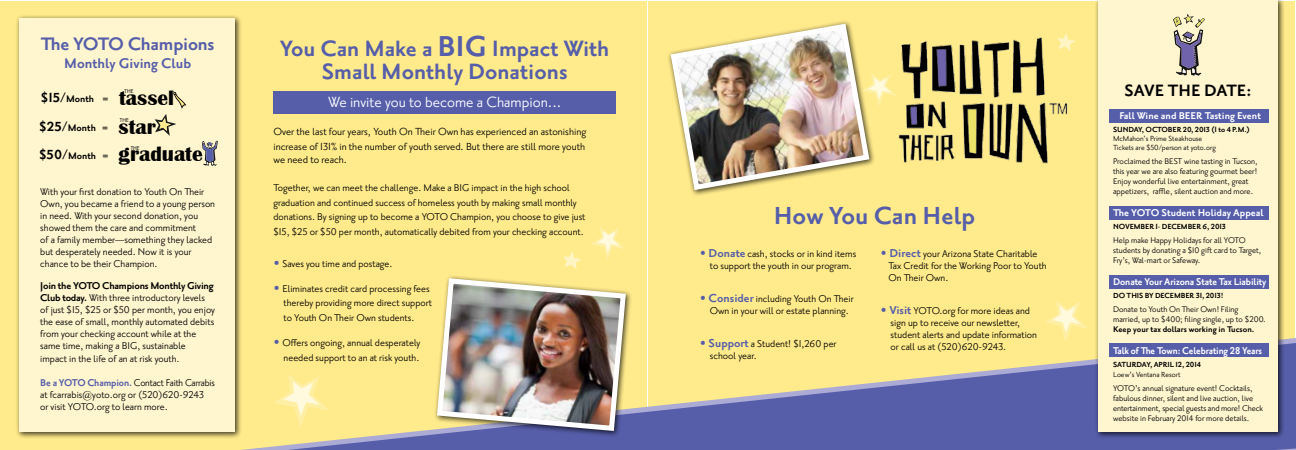
<style>
.page{position:relative;width:1296px;height:450px;background:#fff}
.page>*{position:absolute;margin:0;border:0;box-sizing:border-box;transform-origin:0 0}
.t1{font:700 30px "Priori San";color:#565eaa}
.t2{font:700 27px/23px "Priori San";color:#565eaa;text-align:center}
.t3{font:700 22px "Priori San";letter-spacing:-.01em;color:#565eaa}
.t4{font:700 21.3px "Britannic";color:#000}
.t5{font:700 20px "Priori San";color:#000}
.t6{font:18px "Priori San";color:#fff}
.t7{font:700 17px "Priori San";color:#565eaa}
.t8{font:12.5px/15px "Priori San";color:#000}
.t9{font:12px/12px "Priori San";color:#000}
.t10{font:12px/12px "Priori San";color:#000;scale:.96 1}
.t11{font:700 12px "Priori San";letter-spacing:-.01em;color:#fff}
.t12{font:700 12px "Priori San";letter-spacing:-.01em;color:#fff;scale:.95 1}
.t13{font:700 12px "Priori San";letter-spacing:-.01em;color:#fff;scale:.93 1}
.t14{font:700 12px "Priori San";color:#000}
.t15{font:700 12px "Priori San";color:#565eaa;scale:.96 1}
.t16{font:700 11.7px "Priori San";color:#000}
.t17{font:10px/10px "Priori San";color:#000}
.t18{font:700 10px "Priori San";color:#000}
.t19{font:700 9px "Priori San";letter-spacing:-.01em;color:#000}
.t20{font:9px/9px "Priori San";color:#000}
.t21{font:5.2px "Futura Std";color:#000}
.s1{font-size:16px}
.s2{font-weight:700}
.s3{font-weight:700;color:#565eaa}
.s4{font-size:35px}
.s5{color:#565eaa}
.s6{font-weight:700;font-size:14px;color:#565eaa}
</style>
<div class="page">
<div style="left:0;top:1px;width:647px;height:449px;background:#ffeb8b"></div>
<div style="left:15px;top:14px;width:227px;height:425px;background:#000;opacity:.75"></div>
<div style="left:19px;top:18px;width:216px;height:414px;background:#fff5cf"></div>
<div style="left:648px;top:1px;width:647px;height:449px;background:#ffeb8b"></div>
<svg style="left:79px;top:331px;width:1217px;height:119px"></svg>
<div style="left:1094px;top:0;width:191px;height:439px;background:#000;opacity:.75"></div>
<div style="left:1098px;top:0;width:180px;height:432px;background:#fff5cf"></div>
<div style="left:1109px;top:109px;width:159px;height:13px;background:#565eaa"></div>
<div style="left:1109px;top:206px;width:159px;height:13px;background:#565eaa"></div>
<div style="left:1109px;top:275px;width:159px;height:13px;background:#565eaa"></div>
<div style="left:1109px;top:343px;width:159px;height:13px;background:#565eaa"></div>
<svg style="left:1173px;top:14px;width:32px;height:62px"></svg>
<svg style="left:202px;top:141px;width:16px;height:25px"></svg>
<svg style="left:155px;top:91px;width:31px;height:45px"></svg>
<img style="left:668px;top:21px;width:204px;height:172px">
<div style="left:433px;top:275px;width:199px;height:163px;background:#000;opacity:.75"></div>
<img style="left:434px;top:276px;width:195px;height:158px">
<img style="left:898px;top:37px;width:170px;height:127px">
<div style="left:273px;top:91px;width:343px;height:22px;background:#565eaa"></div>
<svg style="left:1057px;top:33px;width:18px;height:18px"></svg>
<svg style="left:862px;top:73px;width:35px;height:34px"></svg>
<svg style="left:591px;top:227px;width:34px;height:33px"></svg>
<svg style="left:273px;top:374px;width:56px;height:54px"></svg>
<svg style="left:563px;top:251px;width:19px;height:18px"></svg>
<svg style="left:1045px;top:301px;width:43px;height:41px"></svg>
<h3 class="t3" style="left:41px;top:32px;width:46px">The YOTO</h3>
<h3 class="t3" style="left:128px;top:32px;width:88px">Champions</h3>
<h3 class="t7" style="left:64px;top:54px;width:128px">Monthly Giving Club</h3>
<p class="t16" style="left:41px;top:93px;width:69px"><span class="s1">$15/</span>Month =</p>
<p class="t16" style="left:39px;top:121px;width:70px"><span class="s1">$25/</span>Month =</p>
<p class="t16" style="left:39px;top:149px;width:71px"><span class="s1">$50/</span>Month =</p>
<p class="t21" style="left:125px;top:88px;width:10px">THE</p>
<h3 class="t4" style="left:119px;top:86px;width:57px">tassel</h3>
<p class="t21" style="left:120px;top:117px;width:10px">THE</p>
<h3 class="t4" style="left:119px;top:142px;width:86px">graduate</h3>
<h3 class="t4" style="left:119px;top:115px;width:39px">star</h3>
<p class="t21" style="left:131px;top:144px;width:10px">THE</p>
<p class="t9" style="left:40px;top:185px;width:176px">With your first donation to Youth On Their Own, you became a friend to a young person in need. With your second donation, you showed them the care and commitment<br>of a family member—something they lacked but desperately needed. Now it is your chance to be their Champion.</p>
<p class="t14" style="left:40px;top:279px;width:41px">Join the YOTO</p>
<p class="t9" style="left:40px;top:279px;width:176px;text-indent:62px"><span class="s2">Champions Monthly Giving Club today.</span> With three introductory levels of just $15, $25 or $50 per month, you enjoy the ease of small, monthly automated debits from your checking account while at the same time, making a BIG, sustainable impact in the life of an at risk youth.</p>
<p class="t15" style="left:40px;top:376px;width:28px">Be a YOTO</p>
<p class="t10" style="left:40px;top:376px;width:184px;text-indent:47px"><span class="s3">Champion.</span> Contact Faith Carrabis at fcarrabis@yoto.org or (520)620-9243 or visit YOTO.org to learn more.</p>
<h2 class="t2" style="left:280px;top:37px;width:331px">You Can Make a <span class="s4">BI G</span> I mpact With<br>Small Monthly Donations</h2>
<h3 class="t6" style="left:328px;top:92px;width:235px">We invite you to become a Champion...</h3>
<p class="t8" style="left:273px;top:124px;width:314px">Over the last four years, Youth On Their Own has experienced an astonishing increase of 131% in the number of youth served. But there are still more youth</p>
<p class="t8" style="left:273px;top:152px;width:75px">we need to reach.</p>
<p class="t9" style="left:273px;top:181px;width:314px;line-height:14.4px">Together, we can meet the challenge. Make a BIG impact in the high school graduation and continued success of homeless youth by making small monthly donations. By signing up to become a YOTO Champion, you choose to give just $15, $25 or $50 per month, automatically debited from your checking account.</p>
<p class="t9" style="left:273px;top:257px;width:121px"><span class="s5">•</span> Saves you time and postage.</p>
<p class="t9" style="left:284px;top:281px;width:150px;line-height:14.4px;text-indent:-10px"><span class="s5">•</span> Eliminates credit card processing fees thereby providing more direct support to Youth On Their Own students.</p>
<p class="t9" style="left:273px;top:336px;width:148px;line-height:14.4px;text-align:right"><span class="s5">•</span> Offers ongoing, annual desperately needed support to an at risk youth.</p>
<h1 class="t1" style="left:774px;top:200px;width:203px">How You Can Help</h1>
<p class="t9" style="left:700px;top:248px;width:158px;text-align:center"><span class="s5">•</span> <span class="s6">Donate</span> cash, stocks or in kind items to support the youth in our program.</p>
<p class="t9" style="left:700px;top:293px;width:155px;text-align:center"><span class="s5">•</span> <span class="s6">Consider</span> including Youth On Their<br>Own in your will or estate planning.</p>
<p class="t9" style="left:710px;top:338px;width:128px;text-indent:-10px"><span class="s5">•</span> <span class="s6">Support</span> a Student! $1,260 per school year.</p>
<p class="t9" style="left:889px;top:248px;width:160px;text-indent:-8px"><span class="s5">•</span> <span class="s6">Direct</span> your Arizona State Charitable<br>Tax Credit for the Working Poor to Youth<br>On Their Own.</p>
<p class="t9" style="left:891px;top:305px;width:148px;text-indent:-10px"><span class="s5">•</span> <span class="s6">Visit</span> YOTO.org for more ideas and sign up to receive our newsletter, student alerts and update information or call us at (520)620-9243.</p>
<h3 class="t5" style="left:1125px;top:80px;width:128px">save th e date:</h3>
<p class="t11" style="left:1119px;top:109px;width:143px">Fall Wine and BEE R Tasting Event</p>
<p class="t19" style="left:1113px;top:124px;width:138px">Sunday, October 20, 2013 (1 to 4 P.M.)</p>
<p class="t20" style="left:1113px;top:134px;width:104px">McMahon’s Prime Steakhouse<br>Tickets are $50/person at yoto.org</p>
<p class="t17" style="left:1113px;top:156px;width:146px">Proclaimed the BEST wine tasting in Tucson, this year we are also featuring gourmet beer!<br>Enjoy wonderful live entertainment, great appetizers, raffle, silent auction and more.</p>
<p class="t11" style="left:1113px;top:206px;width:27px">The YOTO</p>
<p class="t11" style="left:1162px;top:206px;width:103px">Student Holiday Appeal</p>
<p class="t19" style="left:1113px;top:221px;width:114px">November 1- December 6, 2013</p>
<p class="t17" style="left:1113px;top:235px;width:150px">Help make Happy Holidays for all YOTO students by donating a $10 gift card to Target,<br>Fry’s, Wal-mart or Safeway.</p>
<p class="t12" style="left:1113px;top:275px;width:163px">Donate Your Arizona State Tax Liability</p>
<p class="t19" style="left:1113px;top:290px;width:112px">DO THIS BY DECEM BER 31, 2013!</p>
<p class="t17" style="left:1113px;top:304px;width:154px">Donate to Youth On Their Own! Filing married, up to $400; filing single, up to $200.</p>
<p class="t18" style="left:1113px;top:324px;width:143px">Keep your tax dollars working in Tucson.</p>
<p class="t13" style="left:1113px;top:344px;width:162px">Talk of The Town: Celebrating 28 Years</p>
<p class="t19" style="left:1113px;top:359px;width:89px">Saturday, April 12, 2014</p>
<p class="t20" style="left:1113px;top:370px;width:69px">Loew’s Ventana Resort</p>
<p class="t17" style="left:1113px;top:383px;width:151px">YOTO’s annual signature event! Cocktails, fabulous dinner, silent and live auction, live entertainment, special guests and more! Check website in February 2014 for more details.</p>
</div>
